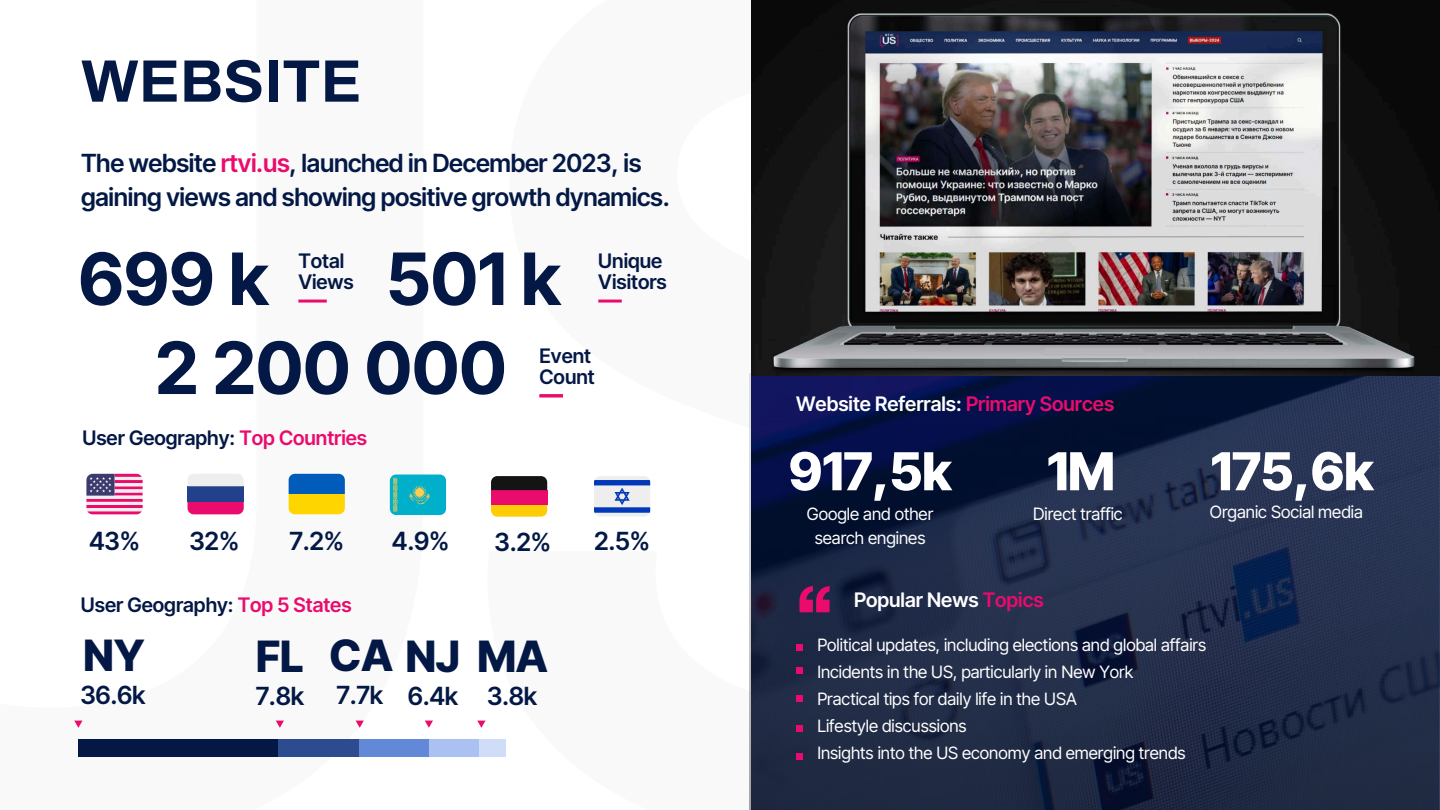
<style>
.page{position:relative;width:1440px;height:810px;background:#fff}
.page>*{position:absolute;margin:0;border:0;box-sizing:border-box;transform-origin:0 0}
.t1{font:900 72.2px "Archivo";color:#ea0b6c}
.t2{font:700 72.1px "Inter Tight";color:#031845}
.t3{font:700 60px "Archivo";color:#031845}
.t4{font:800 52.3px "Inter Tight";letter-spacing:-.01em;color:#fff}
.t5{font:800 43.2px "Inter Tight";color:#031845}
.t6{font:600 25px/34.5px "Inter Tight";letter-spacing:-.01em;color:#031845}
.t7{font:600 20px/21px "Inter Tight";color:#031845}
.t8{font:600 20px "Inter Tight";color:#fff}
.t9{font:17px/23.2px "Inter Tight";color:#fff;text-align:center}
.s1{color:#ea0b6c}
</style>
<div class="page">
<img style="left:751px;top:0;width:689px;height:369px">
<img style="left:750px;top:373px;width:688px;height:437px">
<svg style="left:86px;top:474px;width:57px;height:40px;background:#c378a4"></svg>
<svg style="left:188px;top:502px;width:56px;height:12px"></svg>
<div style="left:188px;top:486px;width:56px;height:16px;background:#22408c"></div>
<svg style="left:188px;top:474px;width:56px;height:12px"></svg>
<svg style="left:289px;top:474px;width:56px;height:40px;background:#81995f"></svg>
<svg style="left:491px;top:504px;width:56px;height:13px"></svg>
<div style="left:491px;top:490px;width:56px;height:14px;background:#ea0b6c"></div>
<svg style="left:491px;top:476px;width:56px;height:14px"></svg>
<svg style="left:594px;top:476px;width:56px;height:41px;background:#a4b6dd"></svg>
<div style="left:796px;top:644px;width:7px;height:7px;background:#ea0b6c"></div>
<div style="left:796px;top:667px;width:7px;height:7px;background:#ea0b6c"></div>
<div style="left:796px;top:695px;width:7px;height:7px;background:#ea0b6c"></div>
<div style="left:796px;top:726px;width:7px;height:6px;background:#ea0b6c"></div>
<div style="left:796px;top:753px;width:7px;height:7px;background:#ea0b6c"></div>
<div style="left:390px;top:475px;width:56px;height:40px;background:#00afca;border-radius:6px"></div>
<svg style="left:409px;top:485px;width:21px;height:19px"></svg>
<svg style="left:393px;top:478px;width:5px;height:34px"></svg>
<div style="left:78px;top:739px;width:201px;height:18px;background:#031845"></div>
<div style="left:279px;top:739px;width:80px;height:18px;background:#2c4c8f"></div>
<div style="left:359px;top:739px;width:70px;height:18px;background:#6288d8"></div>
<div style="left:429px;top:739px;width:50px;height:18px;background:#aac1f1"></div>
<div style="left:479px;top:739px;width:26px;height:18px;background:#d0ddf8"></div>
<svg style="left:74px;top:721px;width:9px;height:7px"></svg>
<svg style="left:276px;top:721px;width:8px;height:7px"></svg>
<svg style="left:356px;top:721px;width:8px;height:7px"></svg>
<svg style="left:425px;top:721px;width:8px;height:7px"></svg>
<svg style="left:477px;top:721px;width:9px;height:7px"></svg>
<hr style="left:298px;top:300px;width:29px;height:3px;background:#ea0b6c">
<hr style="left:598px;top:300px;width:24px;height:3px;background:#ea0b6c">
<hr style="left:540px;top:394px;width:23px;height:3px;background:#ea0b6c">
<h1 class="t3" style="left:81px;top:49px;width:282px">WEBSITE</h1>
<p class="t6" style="left:81px;top:145px;width:590px">The website <span class="s1">rtvi.us</span>, launched in December 2023, is gaining views and showing positive growth dynamics.</p>
<h5 class="t2" style="left:78px;top:235px;width:192px">699 k</h5>
<h6 class="t2" style="left:386px;top:235px;width:176px">501 k</h6>
<h5 class="t7" style="left:298px;top:251px;width:57px">Total<br>Views</h5>
<h6 class="t7" style="left:598px;top:251px;width:65px">Unique</h6>
<h6 class="t7" style="left:598px;top:272px;width:70px">Visitors</h6>
<h5 class="t2" style="left:155px;top:324px;width:353px">2 200 000</h5>
<h5 class="t7" style="left:540px;top:345px;width:53px">Event</h5>
<h6 class="t7" style="left:540px;top:366px;width:57px">Count</h6>
<p class="t7" style="left:83px;top:428px;width:286px">User Geography: <span class="s1">Top Countries</span></p>
<p class="t6" style="left:89px;top:524px;width:52px">43%</p>
<h1 class="t6" style="left:190px;top:524px;width:51px">32%</h1>
<p class="t6" style="left:289px;top:524px;width:56px">7.2%</p>
<p class="t6" style="left:392px;top:524px;width:59px">4.9%</p>
<p class="t6" style="left:495px;top:525px;width:58px">3.2%</p>
<p class="t7" style="left:81px;top:594px;width:272px">User Geography: <span class="s1">Top 5 States</span></p>
<h6 class="t5" style="left:84px;top:630px;width:63px">NY</h6>
<p class="t6" style="left:80px;top:678px;width:67px">36.6k</p>
<p class="t5" style="left:256px;top:630px;width:49px">FL</p>
<h6 class="t5" style="left:330px;top:630px;width:220px">CA NJ MA</h6>
<p class="t6" style="left:256px;top:678px;width:50px">7.8k</p>
<h6 class="t6" style="left:336px;top:678px;width:48px">7.7k</h6>
<h6 class="t6" style="left:408px;top:678px;width:52px">6.4k</h6>
<h6 class="t6" style="left:487px;top:678px;width:52px">3.8k</h6>
<p class="t6" style="left:594px;top:524px;width:57px">2.5%</p>
<p class="t8" style="left:796px;top:392px;width:320px">Website Referrals: <span class="s1">Primary Sources</span></p>
<h6 class="t4" style="left:789px;top:440px;width:165px">917,5k</h6>
<h5 class="t4" style="left:1047px;top:440px;width:69px">1M</h5>
<h6 class="t9" style="left:807px;top:503px;width:128px">Google and other search engines</h6>
<p class="t9" style="left:1033px;top:503px;width:91px">Direct traffic</p>
<p class="t9" style="left:1210px;top:500px;width:154px">Organic Social media</p>
<p class="t4" style="left:1211px;top:440px;width:165px">175,6k</p>
<p class="t1" style="left:796px;top:572px;width:38px">“</p>
<h6 class="t8" style="left:854px;top:588px;width:191px">Popular News <span class="s1">Topics</span></h6>
<p class="t9" style="left:817px;top:633px;width:390px">Political updates, including elections and global affairs</p>
<h2 class="t9" style="left:817px;top:660px;width:317px">Incidents in the US, particularly in New York</h2>
<h6 class="t9" style="left:817px;top:687px;width:261px">Practical tips for daily life in the USA</h6>
<h1 class="t9" style="left:817px;top:714px;width:151px">Lifestyle discussions</h1>
<p class="t9" style="left:817px;top:741px;width:370px">Insights into the US economy and emerging trends</p>
</div>
